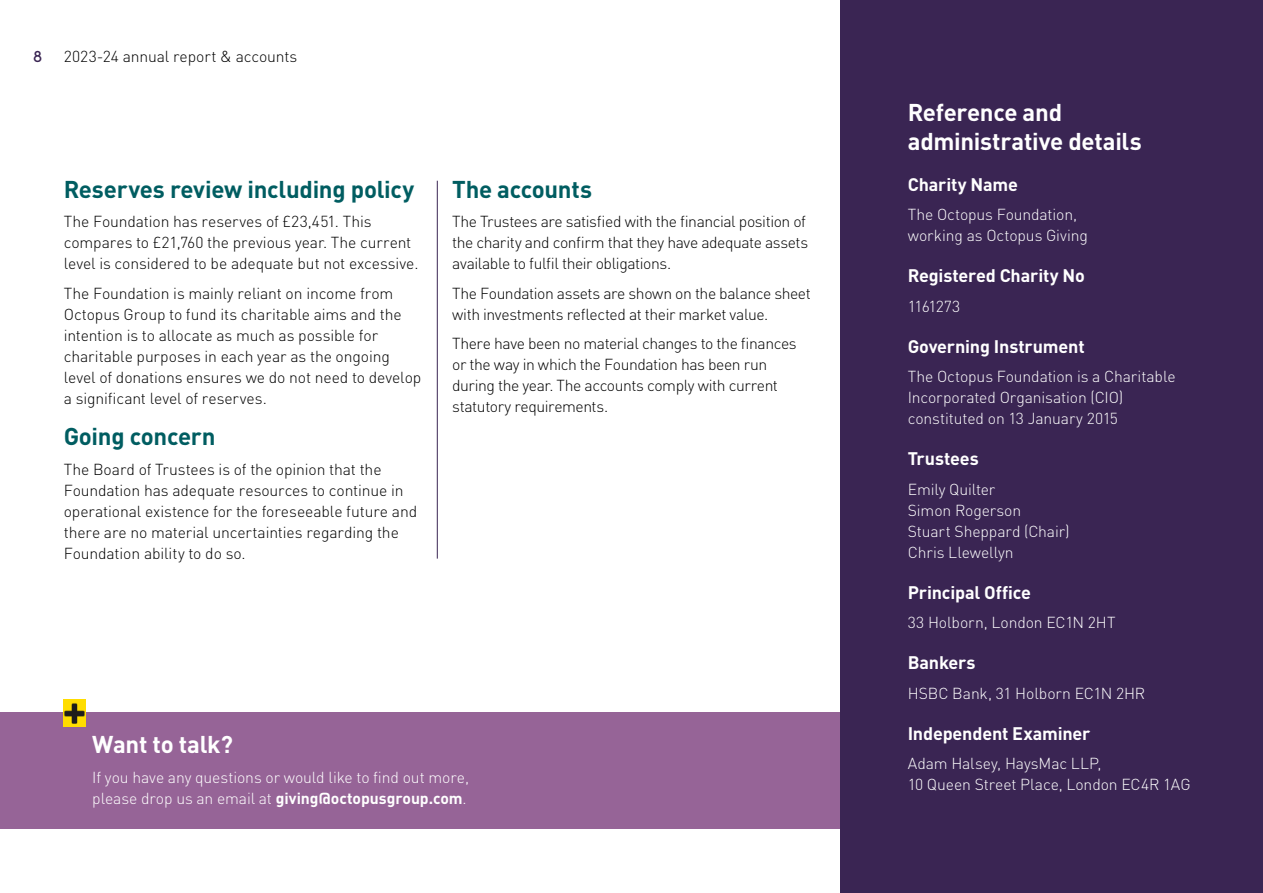
<style>
.page{position:relative;width:1263px;height:893px;background:#fff}
.page>*{position:absolute;margin:0;border:0;box-sizing:border-box;transform-origin:0 0}
.t1{font:700 24px "DIN Pro";letter-spacing:-.015em;color:#005d61}
.t2{font:700 24px/28.5px "DIN Pro";letter-spacing:-.015em;color:#fff}
.t3{font:700 18px "DIN Pro";letter-spacing:-.01em;color:#fff}
.t4{font:300 15.75px/21px "DIN Pro";letter-spacing:-.01em;color:#000}
.t5{font:300 15.75px/21px "DIN Pro";letter-spacing:-.005em;color:#fff}
.t6{font:300 15.75px "DIN Pro";letter-spacing:-.055em;color:#fff}
.t7{font:15.75px "Brown LL";color:#3a2553}
.s1{font-weight:700}
</style>
<div class="page">
<div style="left:0;top:712px;width:872px;height:117px;background:#966497"></div>
<hr style="left:437px;top:181px;width:1px;height:378px;background:#3a2553">
<div style="left:840px;top:0;width:423px;height:893px;background:#3a2553"></div>
<img style="left:64px;top:700px;width:21px;height:26px">
<p class="t7" style="left:33px;top:44px;width:11px">8</p>
<p class="t4" style="left:64px;top:45px;width:235px">2023-24 annual report &amp; accounts</p>
<h1 class="t1" style="left:64px;top:173px;width:352px">Reserves review including policy</h1>
<p class="t4" style="left:64px;top:210px;width:356px">The Foundation has reserves of £23,451. This compares to £21,760 the previous year. The current level is considered to be adequate but not excessive.</p>
<p class="t4" style="left:64px;top:282px;width:359px">The Foundation is mainly reliant on income from Octopus Group to fund its charitable aims and the intention is to allocate as much as possible for charitable purposes in each year as the ongoing level of donations ensures we do not need to develop a significant level of reserves.</p>
<h1 class="t1" style="left:64px;top:420px;width:153px">Going concern</h1>
<p class="t4" style="left:64px;top:458px;width:355px">The Board of Trustees is of the opinion that the Foundation has adequate resources to continue in operational existence for the foreseeable future and there are no material uncertainties regarding the Foundation ability to do so.</p>
<h1 class="t1" style="left:452px;top:173px;width:141px">The accounts</h1>
<p class="t4" style="left:452px;top:210px;width:358px">The Trustees are satisfied with the financial position of the charity and confirm that they have adequate assets available to fulfil their obligations.</p>
<p class="t4" style="left:452px;top:282px;width:360px">The Foundation assets are shown on the balance sheet with investments reflected at their market value.</p>
<p class="t4" style="left:452px;top:332px;width:346px">There have been no material changes to the finances or the way in which the Foundation has been run during the year. The accounts comply with current statutory requirements.</p>
<h1 class="t2" style="left:92px;top:729px;width:142px">Want to talk?</h1>
<p class="t5" style="left:92px;top:766px;width:378px">If you have any questions or would like to find out more, please drop us an email at <span class="s1">giving@octopusgroup.com</span>.</p>
<h1 class="t2" style="left:908px;top:97px;width:235px">Reference and administrative details</h1>
<p class="t3" style="left:908px;top:172px;width:112px">Charity Name</p>
<p class="t5" style="left:908px;top:203px;width:182px">The Octopus Foundation, working as Octopus Giving</p>
<p class="t3" style="left:908px;top:263px;width:179px">Registered Charity No</p>
<p class="t6" style="left:908px;top:295px;width:54px">1161273</p>
<p class="t3" style="left:908px;top:334px;width:178px">Governing Instrument</p>
<p class="t5" style="left:908px;top:365px;width:269px">The Octopus Foundation is a Charitable<br>Incorporated Organisation (CIO) constituted on 13 January 2015</p>
<p class="t3" style="left:908px;top:446px;width:73px">Trustees</p>
<p class="t5" style="left:908px;top:478px;width:163px">Emily Quilter<br>Simon Rogerson<br>Stuart Sheppard (Chair)<br>Chris Llewellyn</p>
<p class="t3" style="left:908px;top:580px;width:125px">Principal Office</p>
<p class="t5" style="left:908px;top:611px;width:209px">33 Holborn, London EC1N 2HT</p>
<p class="t3" style="left:908px;top:650px;width:69px">Bankers</p>
<p class="t5" style="left:908px;top:682px;width:239px">HSBC Bank, 31 Holborn EC1N 2HR</p>
<p class="t3" style="left:908px;top:721px;width:184px">Independent Examiner</p>
<p class="t5" style="left:908px;top:752px;width:284px">Adam Halsey, HaysMac LLP,<br>10 Queen Street Place, London EC4R 1AG</p>
</div>
